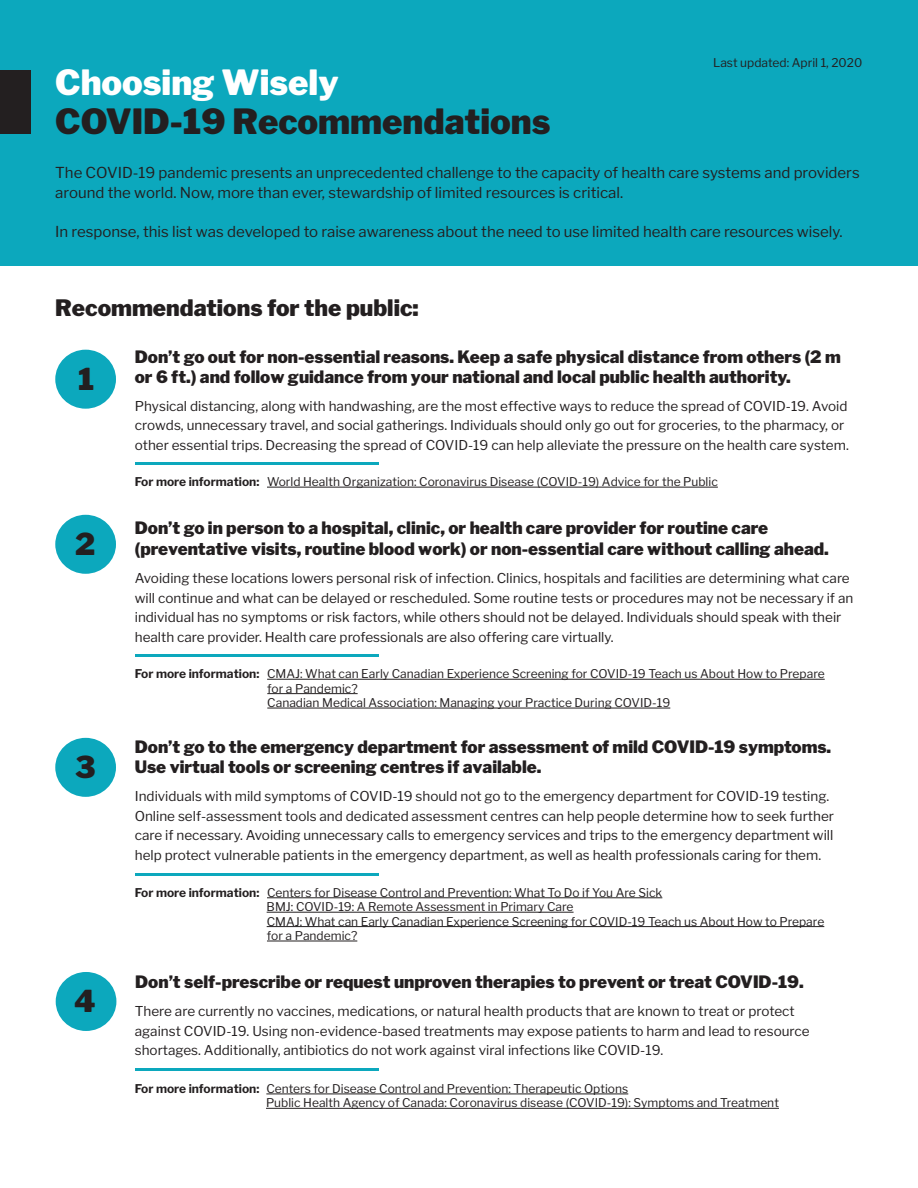
<style>
.page{position:relative;width:918px;height:1188px;background:#fff}
.page>*{position:absolute;margin:0;border:0;box-sizing:border-box;transform-origin:0 0}
.t1{font:900 34.5px "Libre Franklin";color:#231f20}
.t2{font:900 34.5px "Libre Franklin";color:#fff}
.Title_1{font:900 30px "Libre Franklin";color:#231f20}
.t3{font:900 22.5px "Libre Franklin";color:#231f20}
.t4{font:900 16.95px/20.4px "Libre Franklin";color:#231f20}
.t5{font:15px/19.5px "Libre Franklin";color:#231f20}
.t6{font:13.5px/19.5px "Libre Franklin";color:#231f20}
.t7{font:12px/14.4px "Libre Franklin";color:#231f20}
.s1{font-weight:700}
</style>
<div class="page">
<div style="left:0;top:0;width:918px;height:266px;background:#0ca8bd"></div>
<div style="left:0;top:70px;width:31px;height:64px;background:#231f20"></div>
<hr style="left:135px;top:462px;width:244px;height:3px;background:#0ca8bd">
<hr style="left:267px;top:487px;width:451px;height:1px;background:#231f20">
<div style="left:55px;top:350px;width:61px;height:59px;background:#0ca8bd;border-radius:50%"></div>
<hr style="left:135px;top:654px;width:244px;height:3px;background:#0ca8bd">
<hr style="left:267px;top:679px;width:558px;height:1px;background:#231f20">
<hr style="left:267px;top:693px;width:91px;height:1px;background:#231f20">
<hr style="left:267px;top:708px;width:403px;height:1px;background:#231f20">
<div style="left:55px;top:515px;width:61px;height:59px;background:#0ca8bd;border-radius:50%"></div>
<hr style="left:267px;top:897px;width:395px;height:1px;background:#231f20">
<hr style="left:267px;top:912px;width:307px;height:1px;background:#231f20">
<hr style="left:267px;top:926px;width:557px;height:1px;background:#231f20">
<hr style="left:267px;top:941px;width:90px;height:1px;background:#231f20">
<div style="left:55px;top:738px;width:61px;height:59px;background:#0ca8bd;border-radius:50%"></div>
<hr style="left:266px;top:1094px;width:362px;height:1px;background:#231f20">
<hr style="left:266px;top:1108px;width:513px;height:1px;background:#231f20">
<div style="left:56px;top:972px;width:60px;height:59px;background:#0ca8bd;border-radius:50%"></div>
<hr style="left:135px;top:1068px;width:244px;height:3px;background:#0ca8bd">
<hr style="left:135px;top:873px;width:244px;height:3px;background:#0ca8bd">
<p class="t7" style="left:713px;top:55px;width:151px">Last updated: April 1, 2020</p>
<p class="t2" style="left:55px;top:62px;width:285px">Choosing Wisely</p>
<p class="t1" style="left:55px;top:101px;width:497px">COVID-19 Recommendations</p>
<p class="t5" style="left:55px;top:163px;width:806px">The COVID-19 pandemic presents an unprecedented challenge to the capacity of health care systems and providers around the world. Now, more than ever, stewardship of limited resources is critical.</p>
<p class="t5" style="left:55px;top:222px;width:789px">In response, this list was developed to raise awareness about the need to use limited health care resources wisely.</p>
<p class="t3" style="left:55px;top:294px;width:365px">Recommendations for the public:</p>
<p class="Title_1" style="left:78px;top:361px;width:18px">1</p>
<p class="Title_1" style="left:75px;top:526px;width:22px">2</p>
<p class="Title_1" style="left:75px;top:749px;width:22px">3</p>
<p class="Title_1" style="left:74px;top:983px;width:23px">4</p>
<p class="t4" style="left:135px;top:347px;width:708px">Don’t go out for non-essential reasons. Keep a safe physical distance from others (2 m or 6 ft.) and follow guidance from your national and local public health authority.</p>
<p class="t6" style="left:135px;top:396px;width:714px">Physical distancing, along with handwashing, are the most effective ways to reduce the spread of COVID-19. Avoid</p>
<p class="t6" style="left:135px;top:415px;width:716px">crowds, unnecessary travel, and social gatherings. Individuals should only go out for groceries, to the pharmacy, or other essential trips. Decreasing the spread of COVID-19 can help alleviate the pressure on the health care system.</p>
<p class="t7" style="left:135px;top:475px;width:585px"><span class="s1">For more information:</span> World Health Organization: Coronavirus Disease (COVID-19) Advice for the Public</p>
<p class="t4" style="left:135px;top:518px;width:696px">Don’t go in person to a hospital, clinic, or health care provider for routine care (preventative visits, routine blood work) or non-essential care without calling ahead.</p>
<p class="t6" style="left:135px;top:569px;width:720px">Avoiding these locations lowers personal risk of infection. Clinics, hospitals and facilities are determining what care will continue and what can be delayed or rescheduled. Some routine tests or procedures may not be necessary if an individual has no symptoms or risk factors, while others should not be delayed. Individuals should speak with their health care provider. Health care professionals are also offering care virtually.</p>
<p class="t7" style="left:267px;top:667px;width:559px;text-indent:-133px"><span class="s1">For more information:</span> CMAJ: What can Early Canadian Experience Screening for COVID-19 Teach us About How to Prepare for a Pandemic?<br>Canadian Medical Association: Managing your Practice During COVID-19</p>
<p class="t4" style="left:135px;top:737px;width:698px">Don’t go to the emergency department for assessment of mild COVID-19 symptoms.</p>
<p class="t4" style="left:135px;top:757px;width:408px">Use virtual tools or screening centres if available.</p>
<p class="t6" style="left:135px;top:786px;width:701px">Individuals with mild symptoms of COVID-19 should not go to the emergency department for COVID-19 testing.<br>Online self-assessment tools and dedicated assessment centres can help people determine how to seek further care if necessary. Avoiding unnecessary calls to emergency services and trips to the emergency department will help protect vulnerable patients in the emergency department, as well as health professionals caring for them.</p>
<p class="t7" style="left:135px;top:885px;width:529px"><span class="s1">For more information:</span> Centers for Disease Control and Prevention: What To Do if You Are Sick</p>
<p class="t7" style="left:267px;top:900px;width:308px">BMJ: COVID-19: A Remote Assessment in Primary Care</p>
<p class="t7" style="left:267px;top:914px;width:559px">CMAJ: What can Early Canadian Experience Screening for COVID-19 Teach us About How to Prepare for a Pandemic?</p>
<p class="t4" style="left:135px;top:972px;width:670px">Don’t self-prescribe or request unproven therapies to prevent or treat COVID-19.</p>
<p class="t6" style="left:135px;top:1001px;width:662px">There are currently no vaccines, medications, or natural health products that are known to treat or protect</p>
<p class="t6" style="left:135px;top:1021px;width:676px">against COVID-19. Using non-evidence-based treatments may expose patients to harm and lead to resource shortages. Additionally, antibiotics do not work against viral infections like COVID-19.</p>
<p class="t7" style="left:135px;top:1081px;width:495px"><span class="s1">For more information:</span> Centers for Disease Control and Prevention: Therapeutic Options</p>
<p class="t7" style="left:266px;top:1096px;width:514px">Public Health Agency of Canada: Coronavirus disease (COVID-19): Symptoms and Treatment</p>
</div>
